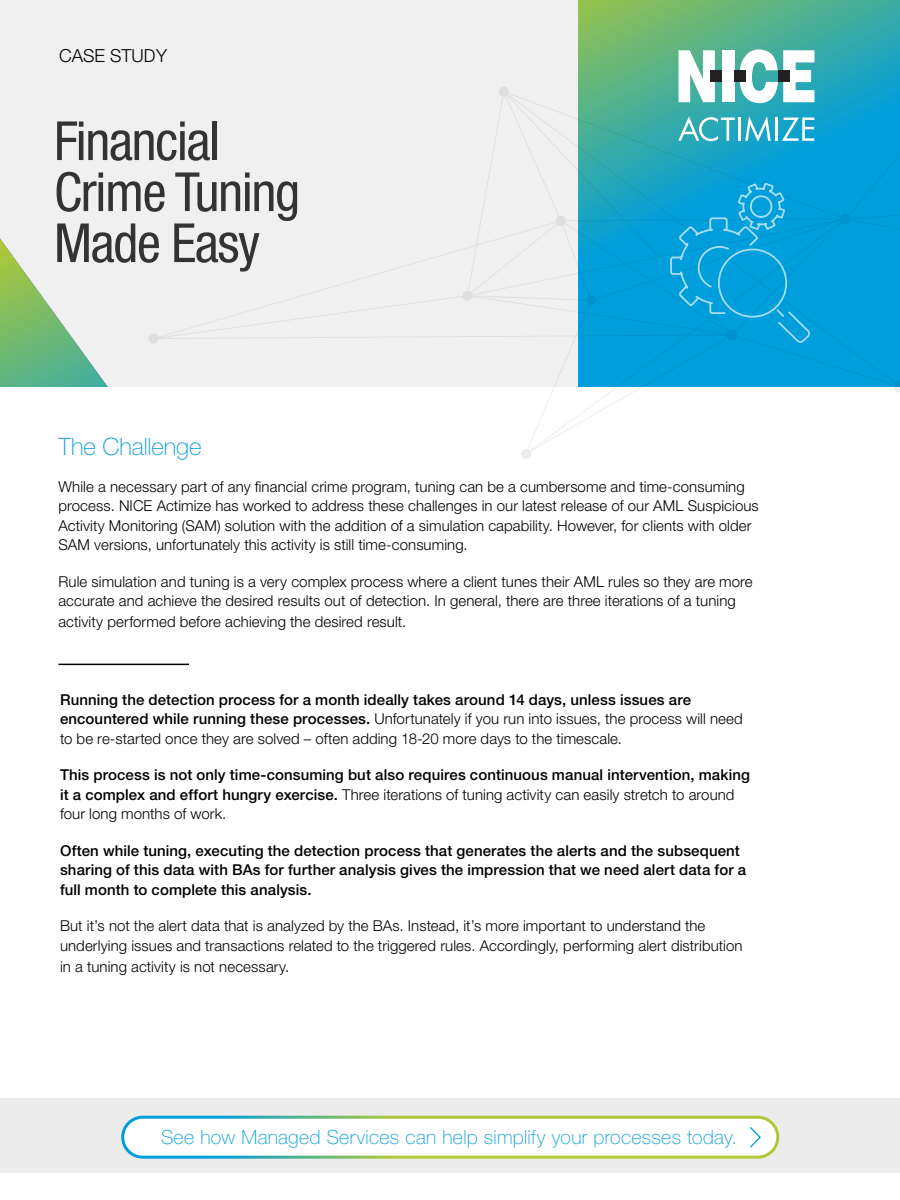
<style>
.page{position:relative;width:900px;height:1200px;background:#fff}
.page>*{position:absolute;margin:0;border:0;box-sizing:border-box;transform-origin:0 0}
.t1{font:condensed 54px/51px "Helvetica Neue LT Pro";letter-spacing:-.025em;color:#333}
.AboutText-9_13_light{font:100 24px "Helvetica Neue LT Pro";letter-spacing:-.005em;color:#009edb}
.AboutText-9_13_light-2{font:100 19.5px "Helvetica Neue LT Pro";letter-spacing:.015em;color:#009edb}
.t2{font:300 18px "Helvetica Neue LT Pro";color:#000}
.AboutText-9_13_light-3{font:300 15px/19.5px "Helvetica Neue LT Pro";letter-spacing:.005em;color:#000}
.AboutText-9_13_light-4{font:500 15px/19.5px "Helvetica Neue LT Pro";letter-spacing:.005em;color:#000}
.s1{font-weight:500}
.s2{font-weight:300}
</style>
<div class="page">
<div style="left:0;top:0;width:900px;height:392px;background:#f0f0f0"></div>
<svg style="left:0;top:239px;width:108px;height:148px"></svg>
<div style="left:0;top:387px;width:900px;height:707px;background:#fff"></div>
<div style="left:0;top:1098px;width:900px;height:75px;background:#ececec"></div>
<div style="left:123px;top:1117px;width:655px;height:40px;background:#fff;border-radius:20px"></div>
<div style="left:121px;top:1116px;width:658px;height:43px;border:3px solid #fff;border-radius:20px"></div>
<svg style="left:750px;top:1127px;width:11px;height:21px"></svg>
<hr style="left:58px;top:664px;width:131px;height:1px;background:#000">
<svg style="left:149px;top:0;width:751px;height:459px"></svg>
<svg style="left:669px;top:182px;width:140px;height:160px;background:#0da2db"></svg>
<p class="t2" style="left:59px;top:44px;width:110px">CASE STUDY</p>
<p class="t1" style="left:54px;top:115px;width:248px">Financial<br>Crime Tuning<br>Made Easy</p>
<p class="AboutText-9_13_light" style="left:58px;top:433px;width:145px">The Challenge</p>
<p class="AboutText-9_13_light-3" style="left:58px;top:476px;width:702px">While a necessary part of any financial crime program, tuning can be a cumbersome and time-consuming process. NICE Actimize has worked to address these challenges in our latest release of our AML Suspicious Activity Monitoring (SAM) solution with the addition of a simulation capability. However, for clients with older SAM versions, unfortunately this activity is still time-consuming.</p>
<p class="AboutText-9_13_light-3" style="left:58px;top:571px;width:696px">Rule simulation and tuning is a very complex process where a client tunes their AML rules so they are more accurate and achieve the desired results out of detection. In general, there are three iterations of a tuning</p>
<p class="AboutText-9_13_light-3" style="left:58px;top:612px;width:349px">activity performed before achieving the desired result.</p>
<p class="AboutText-9_13_light-3" style="left:60px;top:690px;width:684px"><span class="s1">Running the detection process for a month ideally takes around 14 days, unless issues are encountered while running these processes.</span> Unfortunately if you run into issues, the process will need to be re-started once they are solved – often adding 18-20 more days to the timescale.</p>
<p class="AboutText-9_13_light-4" style="left:60px;top:765px;width:691px">This process is not only time-consuming but also requires continuous manual intervention, making it a complex and effort hungry exercise. <span class="s2">Three iterations of tuning activity can easily stretch to around four long months of work.</span></p>
<p class="AboutText-9_13_light-4" style="left:60px;top:841px;width:688px">Often while tuning, executing the detection process that generates the alerts and the subsequent sharing of this data with BAs for further analysis gives the impression that we need alert data for a full month to complete this analysis.</p>
<p class="AboutText-9_13_light-3" style="left:60px;top:916px;width:684px">But it’s not the alert data that is analyzed by the BAs. Instead, it’s more important to understand the underlying issues and transactions related to the triggered rules. Accordingly, performing alert distribution</p>
<p class="AboutText-9_13_light-3" style="left:60px;top:957px;width:231px">in a tuning activity is not necessary.</p>
<p class="AboutText-9_13_light-2" style="left:161px;top:1126px;width:577px">See how Managed Services can help simplify your processes today.</p>
</div>
